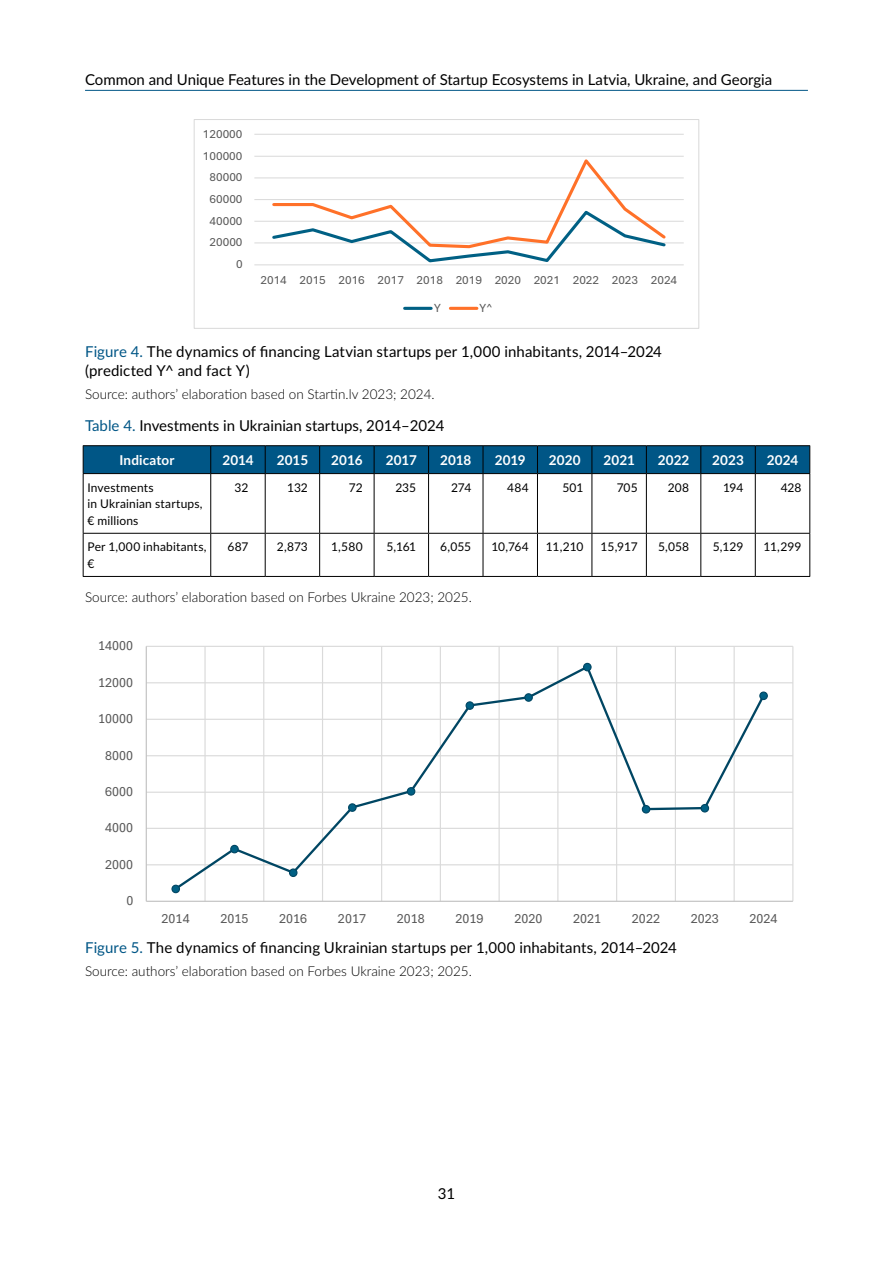
<style>
.page{position:relative;width:893px;height:1263px;background:#fff}
.page>*{position:absolute;margin:0;border:0;box-sizing:border-box;transform-origin:0 0}
.Rysunek_H{font:15px/19.5px "Lato";letter-spacing:.005em;color:#000}
.Tabela_H{font:15px "Lato";color:#000}
.t1{font:condensed 13.8px "Aptos";color:#585858}
.Source{font:300 13.5px "Lato";color:#000}
.H_Tabela{font:700 13.5px "Lato";letter-spacing:.005em;color:#fff}
.t2{font:12.3px "Aptos";color:#585858}
.Tab_txt_lewo{font:12px/16.5px "Lato";letter-spacing:.01em;color:#000}
.s1{color:#005686}
</style>
<div class="page">
<hr style="left:85px;top:90px;width:723px;height:1px;background:#005686">
<hr style="left:254px;top:242px;width:430px;height:1px;background:#dadada">
<hr style="left:254px;top:221px;width:430px;height:1px;background:#dadada">
<hr style="left:254px;top:199px;width:430px;height:1px;background:#dadada">
<hr style="left:254px;top:177px;width:430px;height:1px;background:#dadada">
<hr style="left:254px;top:156px;width:430px;height:1px;background:#dadada">
<hr style="left:254px;top:134px;width:430px;height:1px;background:#dadada">
<hr style="left:254px;top:264px;width:430px;height:1px;background:#dadada">
<svg style="left:270px;top:159px;width:398px;height:104px"></svg>
<hr style="left:405px;top:307px;width:26px;height:3px;background:#006084">
<hr style="left:450px;top:307px;width:27px;height:3px;background:#ff7129">
<div style="left:194px;top:119px;width:505px;height:210px;border:1px solid #dadada"></div>
<hr style="left:83px;top:474px;width:1px;height:59px;background:#000">
<hr style="left:265px;top:474px;width:1px;height:59px;background:#000">
<hr style="left:319px;top:474px;width:1px;height:59px;background:#000">
<hr style="left:374px;top:474px;width:1px;height:59px;background:#000">
<hr style="left:428px;top:474px;width:1px;height:59px;background:#000">
<hr style="left:483px;top:474px;width:1px;height:59px;background:#000">
<hr style="left:537px;top:474px;width:1px;height:59px;background:#000">
<hr style="left:592px;top:474px;width:1px;height:59px;background:#000">
<hr style="left:646px;top:474px;width:1px;height:59px;background:#000">
<hr style="left:700px;top:474px;width:1px;height:59px;background:#000">
<hr style="left:755px;top:474px;width:1px;height:59px;background:#000">
<hr style="left:83px;top:533px;width:128px;height:1px;background:#000">
<hr style="left:83px;top:534px;width:1px;height:42px;background:#000">
<hr style="left:83px;top:576px;width:128px;height:1px;background:#000">
<hr style="left:211px;top:533px;width:54px;height:1px;background:#000">
<hr style="left:265px;top:533px;width:55px;height:1px;background:#000">
<hr style="left:265px;top:534px;width:1px;height:42px;background:#000">
<hr style="left:320px;top:533px;width:54px;height:1px;background:#000">
<hr style="left:319px;top:534px;width:1px;height:42px;background:#000">
<hr style="left:374px;top:533px;width:55px;height:1px;background:#000">
<hr style="left:374px;top:534px;width:1px;height:42px;background:#000">
<hr style="left:429px;top:533px;width:54px;height:1px;background:#000">
<hr style="left:428px;top:534px;width:1px;height:42px;background:#000">
<hr style="left:483px;top:533px;width:54px;height:1px;background:#000">
<hr style="left:483px;top:534px;width:1px;height:42px;background:#000">
<hr style="left:537px;top:533px;width:55px;height:1px;background:#000">
<hr style="left:537px;top:534px;width:1px;height:42px;background:#000">
<hr style="left:592px;top:533px;width:54px;height:1px;background:#000">
<hr style="left:592px;top:534px;width:1px;height:42px;background:#000">
<hr style="left:646px;top:533px;width:55px;height:1px;background:#000">
<hr style="left:646px;top:534px;width:1px;height:42px;background:#000">
<hr style="left:701px;top:533px;width:54px;height:1px;background:#000">
<hr style="left:700px;top:534px;width:1px;height:42px;background:#000">
<hr style="left:755px;top:533px;width:55px;height:1px;background:#000">
<hr style="left:755px;top:534px;width:1px;height:42px;background:#000">
<hr style="left:83px;top:445px;width:128px;height:1px;background:#000">
<hr style="left:211px;top:445px;width:54px;height:1px;background:#000">
<hr style="left:265px;top:445px;width:55px;height:1px;background:#000">
<hr style="left:320px;top:445px;width:54px;height:1px;background:#000">
<hr style="left:374px;top:445px;width:55px;height:1px;background:#000">
<hr style="left:429px;top:445px;width:54px;height:1px;background:#000">
<hr style="left:483px;top:445px;width:54px;height:1px;background:#000">
<hr style="left:537px;top:445px;width:55px;height:1px;background:#000">
<hr style="left:592px;top:445px;width:54px;height:1px;background:#000">
<hr style="left:646px;top:445px;width:55px;height:1px;background:#000">
<hr style="left:701px;top:445px;width:54px;height:1px;background:#000">
<hr style="left:755px;top:445px;width:55px;height:1px;background:#000">
<svg style="left:83px;top:446px;width:727px;height:28px;background:#00517e"></svg>
<hr style="left:755px;top:473px;width:55px;height:1px;background:#000">
<hr style="left:210px;top:474px;width:1px;height:59px;background:#000">
<hr style="left:809px;top:474px;width:1px;height:59px;background:#000">
<hr style="left:210px;top:534px;width:1px;height:42px;background:#000">
<hr style="left:809px;top:534px;width:1px;height:42px;background:#000">
<hr style="left:211px;top:576px;width:54px;height:1px;background:#000">
<hr style="left:265px;top:576px;width:55px;height:1px;background:#000">
<hr style="left:320px;top:576px;width:54px;height:1px;background:#000">
<hr style="left:374px;top:576px;width:55px;height:1px;background:#000">
<hr style="left:429px;top:576px;width:54px;height:1px;background:#000">
<hr style="left:483px;top:576px;width:54px;height:1px;background:#000">
<hr style="left:537px;top:576px;width:55px;height:1px;background:#000">
<hr style="left:592px;top:576px;width:54px;height:1px;background:#000">
<hr style="left:646px;top:576px;width:55px;height:1px;background:#000">
<hr style="left:701px;top:576px;width:54px;height:1px;background:#000">
<hr style="left:755px;top:576px;width:55px;height:1px;background:#000">
<svg style="left:145px;top:646px;width:649px;height:256px"></svg>
<p class="Rysunek_H" style="left:85px;top:69px;width:689px">Common and Unique Features in the Development of Startup Ecosystems in Latvia, Ukraine, and Georgia</p>
<p class="t2" style="left:203px;top:125px;width:41px">120000</p>
<p class="t2" style="left:203px;top:147px;width:41px">100000</p>
<p class="t2" style="left:210px;top:169px;width:34px">80000</p>
<p class="t2" style="left:210px;top:191px;width:34px">60000</p>
<p class="t2" style="left:210px;top:212px;width:34px">40000</p>
<p class="t2" style="left:210px;top:234px;width:34px">20000</p>
<p class="t2" style="left:236px;top:256px;width:8px">0</p>
<p class="t2" style="left:260px;top:272px;width:418px">2014 2015 2016 2017 2018 2019 2020 2021 2022 2023 2024</p>
<p class="t2" style="left:434px;top:299px;width:8px">Y</p>
<p class="t2" style="left:480px;top:299px;width:15px">Y^</p>
<p class="Rysunek_H" style="left:85px;top:341px;width:578px"><span class="s1">Figure 4.</span> The dynamics of financing Latvian startups per 1,000 inhabitants, 2014–2024 (predicted Y^ and fact Y)</p>
<p class="Source" style="left:85px;top:384px;width:351px">Source: authors’ elaboration based on Startin.lv 2023; 2024.</p>
<p class="Tabela_H" style="left:85px;top:415px;width:361px"><span class="s1">Table 4.</span> Investments in Ukrainian startups, 2014–2024</p>
<p class="H_Tabela" style="left:119px;top:450px;width:56px">Indicator</p>
<p class="H_Tabela" style="left:222px;top:450px;width:33px">2014</p>
<p class="H_Tabela" style="left:277px;top:450px;width:33px">2015</p>
<p class="H_Tabela" style="left:331px;top:450px;width:33px">2016</p>
<p class="H_Tabela" style="left:386px;top:450px;width:33px">2017</p>
<p class="H_Tabela" style="left:440px;top:450px;width:33px">2018</p>
<p class="H_Tabela" style="left:495px;top:450px;width:33px">2019</p>
<p class="H_Tabela" style="left:549px;top:450px;width:33px">2020</p>
<p class="H_Tabela" style="left:603px;top:450px;width:33px">2021</p>
<p class="H_Tabela" style="left:658px;top:450px;width:33px">2022</p>
<p class="H_Tabela" style="left:712px;top:450px;width:33px">2023</p>
<p class="H_Tabela" style="left:767px;top:450px;width:33px">2024</p>
<p class="Tab_txt_lewo" style="left:87px;top:479px;width:117px">Investments<br>in Ukrainian startups, € millions</p>
<p class="Tab_txt_lewo" style="left:235px;top:479px;width:15px">32</p>
<p class="Tab_txt_lewo" style="left:287px;top:479px;width:22px">132</p>
<p class="Tab_txt_lewo" style="left:349px;top:479px;width:15px">72</p>
<p class="Tab_txt_lewo" style="left:395px;top:479px;width:22px">235</p>
<p class="Tab_txt_lewo" style="left:451px;top:479px;width:22px">274</p>
<p class="Tab_txt_lewo" style="left:507px;top:479px;width:23px">484</p>
<p class="Tab_txt_lewo" style="left:562px;top:479px;width:23px">501</p>
<p class="Tab_txt_lewo" style="left:617px;top:479px;width:22px">705</p>
<p class="Tab_txt_lewo" style="left:668px;top:479px;width:23px">208</p>
<p class="Tab_txt_lewo" style="left:723px;top:479px;width:22px">194</p>
<p class="Tab_txt_lewo" style="left:781px;top:479px;width:22px">428</p>
<p class="Tab_txt_lewo" style="left:87px;top:538px;width:121px">Per 1,000 inhabitants, €</p>
<p class="Tab_txt_lewo" style="left:227px;top:538px;width:22px">687</p>
<p class="Tab_txt_lewo" style="left:277px;top:538px;width:32px">2,873</p>
<p class="Tab_txt_lewo" style="left:331px;top:538px;width:33px">1,580</p>
<p class="Tab_txt_lewo" style="left:386px;top:538px;width:31px">5,161</p>
<p class="Tab_txt_lewo" style="left:440px;top:538px;width:32px">6,055</p>
<p class="Tab_txt_lewo" style="left:492px;top:538px;width:39px">10,764</p>
<p class="Tab_txt_lewo" style="left:546px;top:538px;width:39px">11,210</p>
<p class="Tab_txt_lewo" style="left:601px;top:538px;width:39px">15,917</p>
<p class="Tab_txt_lewo" style="left:658px;top:538px;width:33px">5,058</p>
<p class="Tab_txt_lewo" style="left:713px;top:538px;width:32px">5,129</p>
<p class="Tab_txt_lewo" style="left:764px;top:538px;width:39px">11,299</p>
<p class="Source" style="left:85px;top:587px;width:388px">Source: authors’ elaboration based on Forbes Ukraine 2023; 2025.</p>
<p class="t1" style="left:98px;top:636px;width:37px">14000</p>
<p class="t1" style="left:98px;top:673px;width:37px">12000</p>
<p class="t1" style="left:98px;top:709px;width:37px">10000</p>
<p class="t1" style="left:105px;top:746px;width:30px">8000</p>
<p class="t1" style="left:105px;top:782px;width:30px">6000</p>
<p class="t1" style="left:105px;top:818px;width:30px">4000</p>
<p class="t1" style="left:105px;top:855px;width:30px">2000</p>
<p class="t1" style="left:126px;top:891px;width:9px">0</p>
<p class="t1" style="left:162px;top:909px;width:30px">2014</p>
<p class="t1" style="left:220px;top:909px;width:30px">2015</p>
<p class="t1" style="left:279px;top:909px;width:30px">2016</p>
<p class="t1" style="left:338px;top:909px;width:30px">2017</p>
<p class="t1" style="left:397px;top:909px;width:30px">2018</p>
<p class="t1" style="left:456px;top:909px;width:30px">2019</p>
<p class="t1" style="left:514px;top:909px;width:30px">2020</p>
<p class="t1" style="left:573px;top:909px;width:30px">2021</p>
<p class="t1" style="left:632px;top:909px;width:30px">2022</p>
<p class="t1" style="left:691px;top:909px;width:30px">2023</p>
<p class="t1" style="left:749px;top:909px;width:30px">2024</p>
<p class="Rysunek_H" style="left:85px;top:937px;width:593px"><span class="s1">Figure 5.</span> The dynamics of financing Ukrainian startups per 1,000 inhabitants, 2014–2024</p>
<p class="Source" style="left:85px;top:961px;width:388px">Source: authors’ elaboration based on Forbes Ukraine 2023; 2025.</p>
<p class="Rysunek_H" style="left:438px;top:1183px;width:19px">31</p>
</div>
